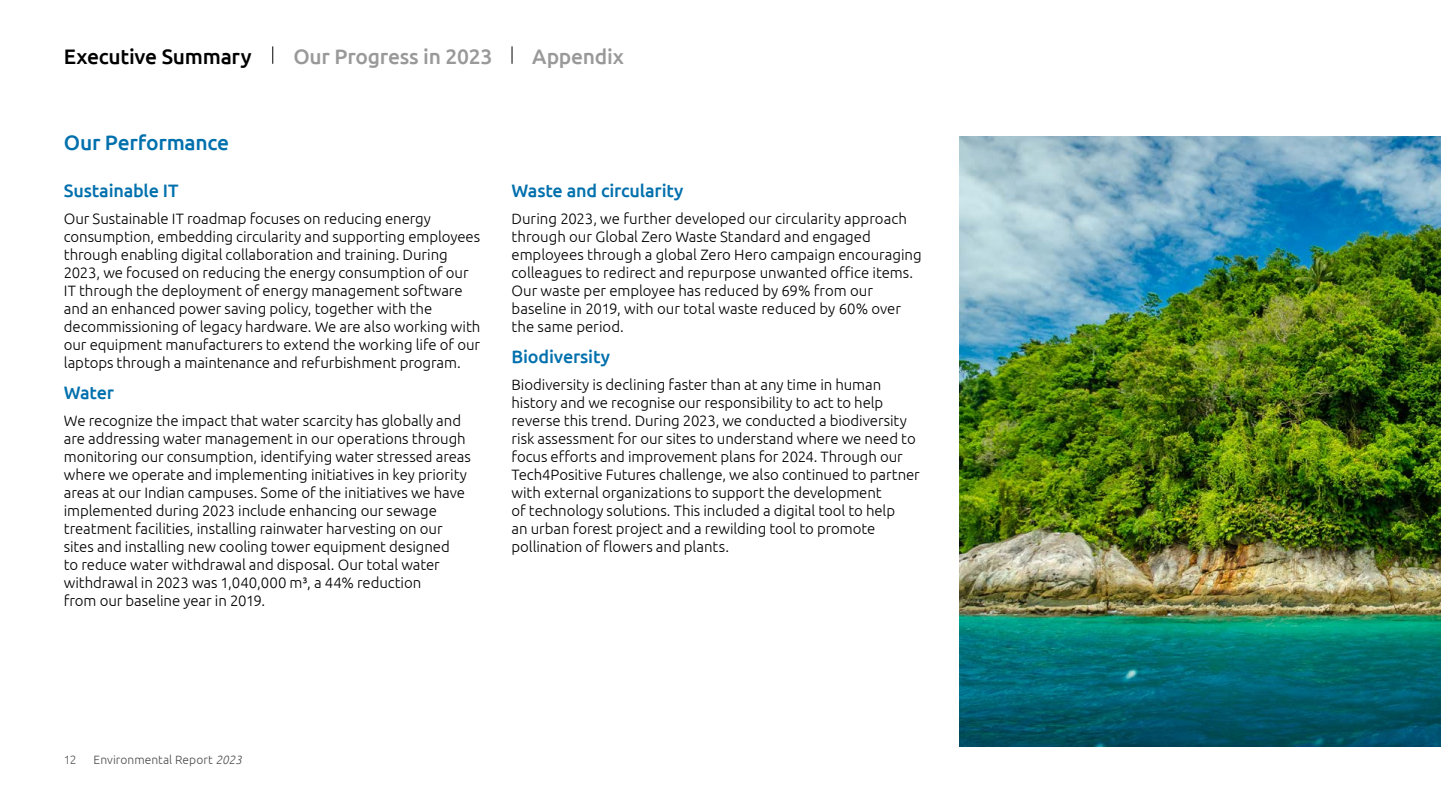
<style>
.page{position:relative;width:1441px;height:810px;background:#fff}
.page>*{position:absolute;margin:0;border:0;box-sizing:border-box;transform-origin:0 0}
.t1{font:500 21px "Ubuntu";letter-spacing:-.015em;color:#999}
.t2{font:500 21px "Ubuntu";letter-spacing:-.01em;color:#000}
.t3{font:500 21px "Ubuntu";letter-spacing:-.015em;color:#0070ad}
.t4{font:500 18px "Ubuntu";letter-spacing:-.015em;color:#0070ad}
.t5{font:300 15px/18px "Ubuntu";letter-spacing:-.005em;color:#000}
.t6{font:300 12px "Ubuntu";letter-spacing:.005em;color:#4d4d4d}
.t7{font:300 12px "Ubuntu";color:#595959}
.s1{font-style:italic}
</style>
<div class="page">
<img style="left:959px;top:136px;width:481px;height:610px">
<svg style="left:272px;top:46px;width:1px;height:18px"></svg>
<svg style="left:511px;top:46px;width:1px;height:18px"></svg>
<h1 class="t2" style="left:64px;top:43px;width:189px">Executive Summary</h1>
<h1 class="t1" style="left:293px;top:43px;width:200px">Our Progress in 2023</h1>
<h1 class="t1" style="left:532px;top:43px;width:93px">Appendix</h1>
<h1 class="t3" style="left:64px;top:130px;width:167px">Our Performance</h1>
<p class="t4" style="left:64px;top:179px;width:116px">Sustainable IT</p>
<p class="t5" style="left:64px;top:209px;width:418px">Our Sustainable IT roadmap focuses on reducing energy consumption, embedding circularity and supporting employees through enabling digital collaboration and training. During 2023, we focused on reducing the energy consumption of our IT through the deployment of energy management software and an enhanced power saving policy, together with the decommissioning of legacy hardware. We are also working with our equipment manufacturers to extend the working life of our laptops through a maintenance and refurbishment program.</p>
<p class="t4" style="left:64px;top:381px;width:52px">Water</p>
<p class="t5" style="left:64px;top:411px;width:408px">We recognize the impact that water scarcity has globally and are addressing water management in our operations through monitoring our consumption, identifying water stressed areas where we operate and implementing initiatives in key priority areas at our Indian campuses. Some of the initiatives we have implemented during 2023 include enhancing our sewage treatment facilities, installing rainwater harvesting on our sites and installing new cooling tower equipment designed<br>to reduce water withdrawal and disposal. Our total water withdrawal in 2023 was 1,040,000 m³, a 44% reduction<br>from our baseline year in 2019.</p>
<p class="t4" style="left:511px;top:179px;width:173px">Waste and circularity</p>
<p class="t5" style="left:511px;top:209px;width:411px">During 2023, we further developed our circularity approach through our Global Zero Waste Standard and engaged employees through a global Zero Hero campaign encouraging colleagues to redirect and repurpose unwanted office items.<br>Our waste per employee has reduced by 69% from our baseline in 2019, with our total waste reduced by 60% over the same period.</p>
<p class="t4" style="left:511px;top:345px;width:100px">Biodiversity</p>
<p class="t5" style="left:511px;top:375px;width:410px">Biodiversity is declining faster than at any time in human history and we recognise our responsibility to act to help reverse this trend. During 2023, we conducted a biodiversity risk assessment for our sites to understand where we need to focus efforts and improvement plans for 2024. Through our Tech4Positive Futures challenge, we also continued to partner with external organizations to support the development<br>of technology solutions. This included a digital tool to help<br>an urban forest project and a rewilding tool to promote pollination of flowers and plants.</p>
<p class="t7" style="left:64px;top:752px;width:14px">12</p>
<p class="t6" style="left:94px;top:752px;width:150px">Environmental Report <span class="s1">2023</span></p>
</div>
